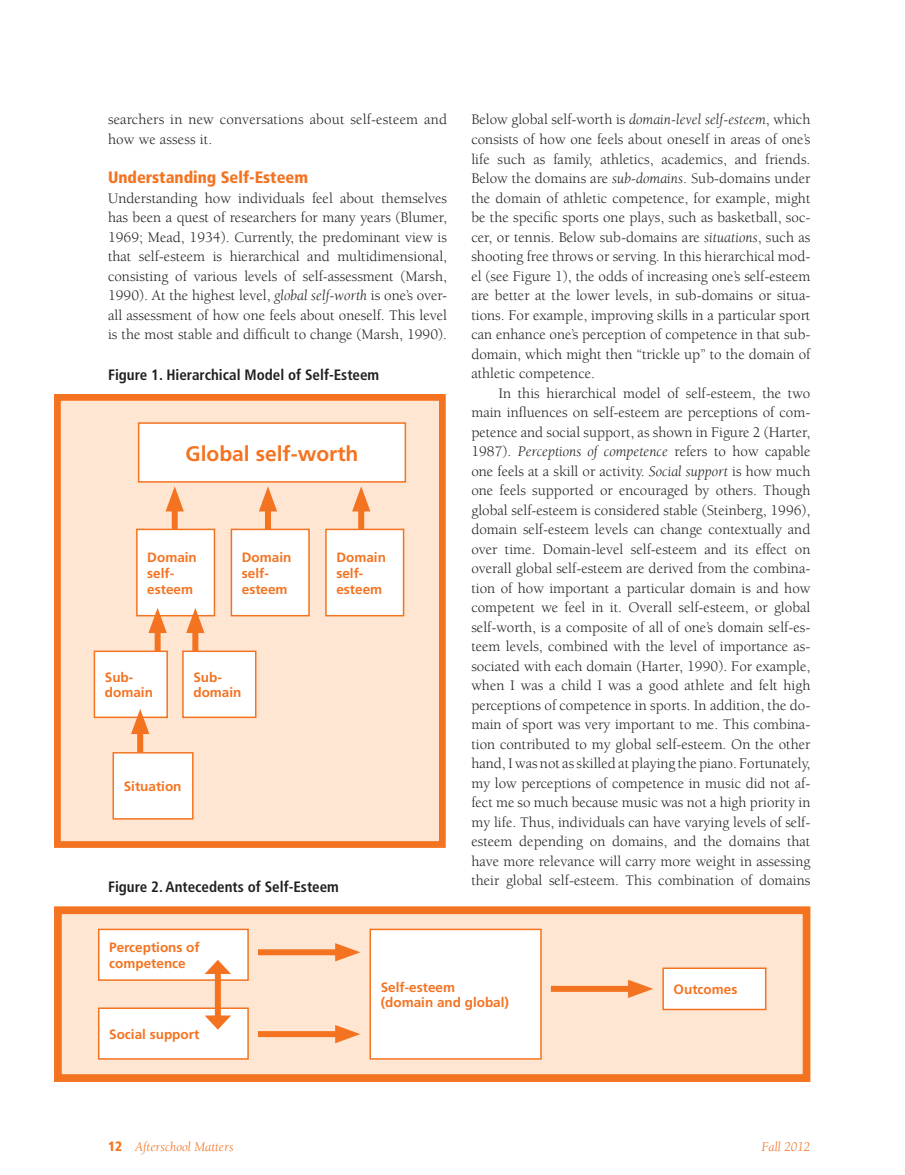
<style>
.page{position:relative;width:905px;height:1175px;background:#fff}
.page>*{position:absolute;margin:0;border:0;box-sizing:border-box;transform-origin:0 0}
.t1{font:700 21px "Frutiger";color:#f47321}
.subhead_A{font:900 condensed 16.5px "Frutiger";color:#f47321}
.body_text_with_inden{font:15px/19.5px "Berkeley";letter-spacing:.01em;color:#231f20}
.body_text_no_indent{font:15px/19.5px "Berkeley";color:#231f20;text-align:justify}
.table_heading{font:700 condensed 15px "Frutiger";color:#231f20}
.t2{font:700 13.5px/15.8px "Frutiger";color:#f47321}
.t3{font:italic 13.5px "Berkeley";color:#f47321}
.s1{font-style:italic}
.s2{font-family:"Frutiger";font-weight:900;font-style:normal;font-stretch:condensed}
</style>
<div class="page">
<div style="left:54px;top:394px;width:392px;height:454px;background:#fee6d3;border:7px solid #f47321"></div>
<div style="left:139px;top:423px;width:266px;height:59px;background:#fff"></div>
<div style="left:138px;top:422px;width:268px;height:60px;border:2px solid #f47321"></div>
<div style="left:137px;top:529px;width:77px;height:86px;background:#fff"></div>
<div style="left:136px;top:528px;width:79px;height:88px;border:2px solid #f47321"></div>
<div style="left:231px;top:529px;width:78px;height:86px;background:#fff"></div>
<div style="left:231px;top:528px;width:79px;height:88px;border:2px solid #f47321"></div>
<div style="left:326px;top:529px;width:77px;height:86px;background:#fff"></div>
<div style="left:325px;top:528px;width:79px;height:88px;border:2px solid #f47321"></div>
<div style="left:94px;top:651px;width:73px;height:66px;background:#fff"></div>
<div style="left:94px;top:650px;width:74px;height:68px;border:2px solid #f47321"></div>
<div style="left:183px;top:651px;width:73px;height:66px;background:#fff"></div>
<div style="left:182px;top:650px;width:74px;height:68px;border:2px solid #f47321"></div>
<div style="left:113px;top:753px;width:80px;height:66px;background:#fff"></div>
<div style="left:112px;top:752px;width:81px;height:67px;border:2px solid #f47321"></div>
<div style="left:358px;top:501px;width:6px;height:28px;background:#f47321"></div>
<svg style="left:352px;top:486px;width:18px;height:25px"></svg>
<div style="left:265px;top:501px;width:6px;height:28px;background:#f47321"></div>
<svg style="left:259px;top:486px;width:18px;height:25px"></svg>
<div style="left:172px;top:501px;width:6px;height:28px;background:#f47321"></div>
<svg style="left:165px;top:486px;width:19px;height:25px"></svg>
<div style="left:192px;top:622px;width:6px;height:29px;background:#f47321"></div>
<svg style="left:186px;top:608px;width:18px;height:25px"></svg>
<div style="left:155px;top:622px;width:6px;height:29px;background:#f47321"></div>
<svg style="left:148px;top:608px;width:19px;height:25px"></svg>
<div style="left:137px;top:723px;width:6px;height:29px;background:#f47321"></div>
<svg style="left:131px;top:709px;width:18px;height:25px"></svg>
<div style="left:54px;top:906px;width:756px;height:175px;background:#fee6d3;border:8px solid #f47321"></div>
<div style="left:99px;top:929px;width:149px;height:51px;background:#fff"></div>
<div style="left:98px;top:928px;width:151px;height:52px;border:2px solid #f47321"></div>
<div style="left:99px;top:1008px;width:149px;height:50px;background:#fff"></div>
<div style="left:98px;top:1007px;width:151px;height:52px;border:2px solid #f47321"></div>
<div style="left:370px;top:929px;width:171px;height:129px;background:#fff"></div>
<div style="left:369px;top:928px;width:172px;height:131px;border:2px solid #f47321"></div>
<div style="left:663px;top:968px;width:102px;height:41px;background:#fff"></div>
<div style="left:662px;top:967px;width:104px;height:43px;border:2px solid #f47321"></div>
<div style="left:215px;top:968px;width:6px;height:52px;background:#f47321"></div>
<svg style="left:205px;top:1015px;width:26px;height:14px"></svg>
<svg style="left:205px;top:960px;width:26px;height:14px"></svg>
<div style="left:258px;top:949px;width:87px;height:6px;background:#f47321"></div>
<svg style="left:335px;top:943px;width:25px;height:18px"></svg>
<div style="left:551px;top:985px;width:87px;height:6px;background:#f47321"></div>
<svg style="left:628px;top:979px;width:25px;height:19px"></svg>
<div style="left:258px;top:1031px;width:87px;height:6px;background:#f47321"></div>
<svg style="left:335px;top:1025px;width:25px;height:18px"></svg>
<p class="body_text_with_inden" style="left:108px;top:110px;width:340px">searchers in new conversations about self-esteem and how we assess it.</p>
<p class="subhead_A" style="left:108px;top:167px;width:202px">Understanding Self-Esteem</p>
<p class="body_text_no_indent" style="left:108px;top:188px;width:340px">Understanding how individuals feel about themselves has been a quest of researchers for many years (Blumer, 1969; Mead, 1934). Currently, the predominant view is that self-esteem is hierarchical and multidimensional, consisting of various levels of self-assessment (Marsh, 1990). At the highest level, <span class="s1">global self-worth</span> is one’s over&shy;all assessment of how one feels about oneself. This level is the most stable and difficult to change (Marsh, 1990).</p>
<p class="table_heading" style="left:108px;top:366px;width:273px">Figure 1. Hierarchical Model of Self-Esteem</p>
<p class="t1" style="left:186px;top:441px;width:174px">Global self-worth</p>
<p class="t2" style="left:147px;top:549px;width:51px">Domain self&shy;esteem</p>
<p class="t2" style="left:242px;top:549px;width:51px">Domain self&shy;esteem</p>
<p class="t2" style="left:336px;top:549px;width:51px">Domain self&shy;esteem</p>
<p class="t2" style="left:105px;top:669px;width:50px">Sub&shy;domain</p>
<p class="t2" style="left:193px;top:669px;width:50px">Sub&shy;domain</p>
<p class="t2" style="left:124px;top:778px;width:59px">Situation</p>
<p class="table_heading" style="left:108px;top:878px;width:232px">Figure 2. Antecedents of Self-Esteem</p>
<p class="t2" style="left:109px;top:939px;width:92px">Perceptions of competence</p>
<p class="body_text_no_indent" style="left:471px;top:110px;width:340px">Below global self-worth is <span class="s1">domain-level self-esteem</span>, which consists of how one feels about oneself in areas of one’s life such as family, athletics, academics, and friends.<br>Below the domains are <span class="s1">sub-domains</span>. Sub-domains under the domain of athletic competence, for example, might be the specific sports one plays, such as basketball, soc&shy;cer, or tennis. Below sub-domains are <span class="s1">situations</span>, such as shooting free throws or serving. In this hierarchical mod&shy;el (see Figure 1), the odds of increasing one’s self-esteem are better at the lower levels, in sub-domains or situa&shy;tions. For example, improving skills in a particular sport can enhance one’s perception of competence in that sub&shy;domain, which might then “trickle up” to the domain of athletic competence.</p>
<p class="body_text_with_inden" style="left:471px;top:383px;width:340px;text-align:justify;text-indent:27px">In this hierarchical model of self-esteem, the two main influences on self-esteem are perceptions of com&shy;petence and social support, as shown in Figure 2 (Harter, 1987). <span class="s1">Perceptions of competence</span> refers to how capable one feels at a skill or activity. <span class="s1">Social support</span> is how much one feels supported or encouraged by others. Though global self-esteem is considered stable (Steinberg, 1996), domain self-esteem levels can change contextually and over time. Domain-level self-esteem and its effect on overall global self-esteem are derived from the combina&shy;tion of how important a particular domain is and how competent we feel in it. Overall self-esteem, or global self-worth, is a composite of all of one’s domain self-es&shy;teem levels, combined with the level of importance as&shy;sociated with each domain (Harter, 1990). For example, when I was a child I was a good athlete and felt high perceptions of competence in sports. In addition, the do&shy;main of sport was very important to me. This combina&shy;tion contributed to my global self-esteem. On the other hand, I was not as skilled at playing the piano. Fortunately, my low perceptions of competence in music did not af&shy;fect me so much because music was not a high priority in my life. Thus, individuals can have varying levels of self&shy;esteem depending on domains, and the domains that have more relevance will carry more weight in assessing their global self-esteem. This combination of domains</p>
<p class="t2" style="left:109px;top:1026px;width:92px">Social support</p>
<p class="t2" style="left:381px;top:978px;width:130px">Self-esteem (domain and global)</p>
<p class="t2" style="left:673px;top:981px;width:65px">Outcomes</p>
<p class="t3" style="left:108px;top:1139px;width:127px"><span class="s2">12</span> Afterschool Matters</p>
<p class="t3" style="left:761px;top:1139px;width:50px">Fall 2012</p>
</div>
